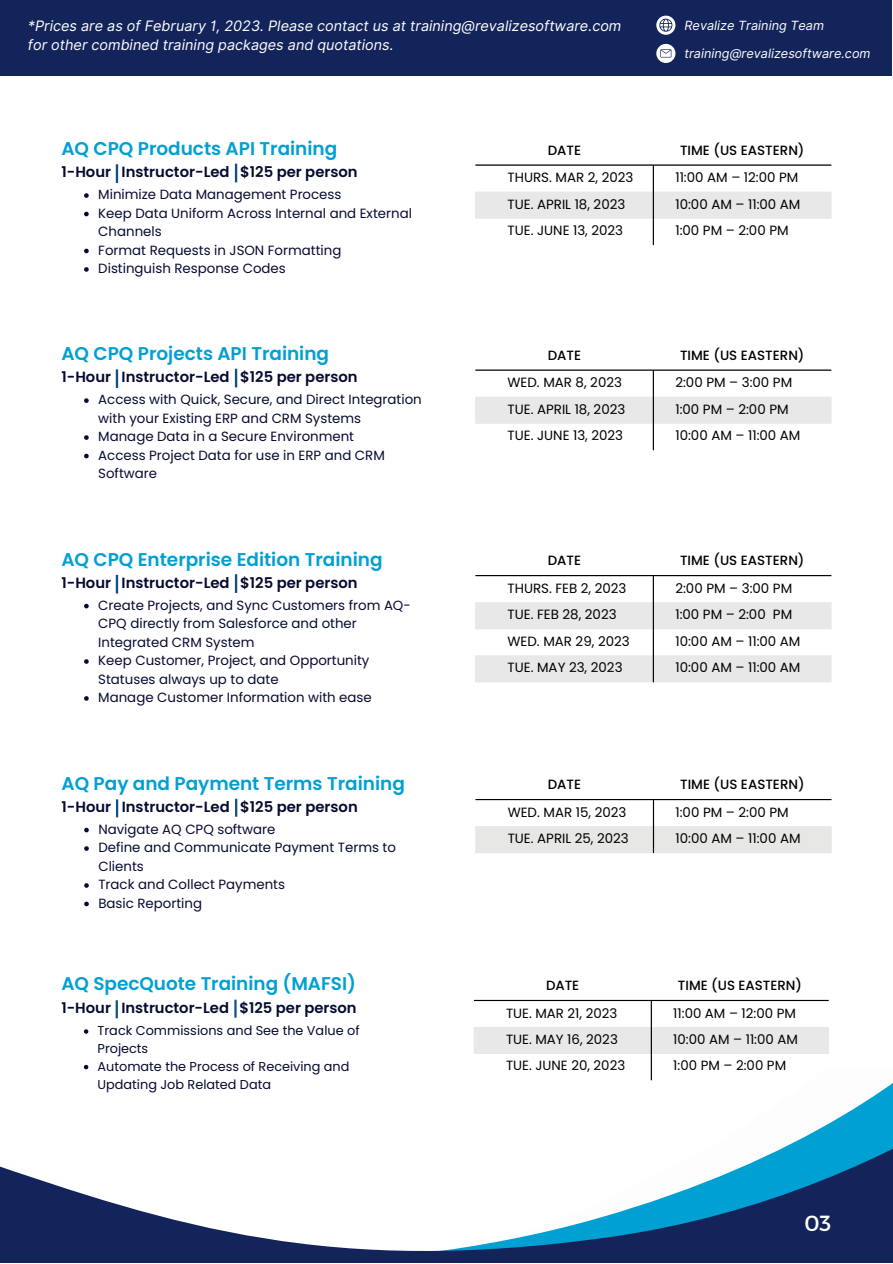
<style>
.page{position:relative;width:893px;height:1264px;background:#fff}
.page>*{position:absolute;margin:0;border:0;box-sizing:border-box;transform-origin:0 0}
.t1{font:21.9px "Montserrat";color:#fff}
.t2{font:600 18.45px "Poppins";color:#00a0d2}
.t3{font:600 14.7px "Poppins";color:#050a30}
.t4{font:italic 14.4px/19px "Inter";color:#fff}
.t5{font:13.35px/18.5px "Poppins";color:#050a30}
.t6{font:13.35px "Poppins";color:#000}
.t7{font:500 13.35px "Poppins";color:#000}
.t8{font:12.9px/17.9px "Poppins";color:#050a30}
.t9{font:italic 12.6px "Inter";color:#fff}
</style>
<div class="page">
<svg style="left:84px;top:193px;width:5px;height:5px"></svg>
<svg style="left:84px;top:212px;width:5px;height:4px"></svg>
<svg style="left:84px;top:249px;width:5px;height:4px"></svg>
<svg style="left:84px;top:267px;width:5px;height:5px"></svg>
<div style="left:475px;top:192px;width:356px;height:27px;background:#e8e8e8"></div>
<hr style="left:652px;top:166px;width:2px;height:79px;background:#000">
<hr style="left:475px;top:164px;width:356px;height:2px;background:#000">
<svg style="left:235px;top:164px;width:2px;height:18px"></svg>
<svg style="left:116px;top:164px;width:2px;height:19px"></svg>
<svg style="left:84px;top:398px;width:5px;height:5px"></svg>
<svg style="left:84px;top:435px;width:5px;height:5px"></svg>
<svg style="left:84px;top:454px;width:5px;height:4px"></svg>
<div style="left:475px;top:397px;width:356px;height:27px;background:#e8e8e8"></div>
<hr style="left:652px;top:371px;width:2px;height:79px;background:#000">
<hr style="left:475px;top:369px;width:356px;height:2px;background:#000">
<svg style="left:235px;top:369px;width:2px;height:18px"></svg>
<svg style="left:116px;top:369px;width:2px;height:19px"></svg>
<svg style="left:84px;top:604px;width:5px;height:4px"></svg>
<svg style="left:84px;top:659px;width:5px;height:5px"></svg>
<svg style="left:84px;top:696px;width:5px;height:4px"></svg>
<svg style="left:475px;top:602px;width:356px;height:80px"></svg>
<hr style="left:652px;top:576px;width:2px;height:106px;background:#000">
<hr style="left:475px;top:575px;width:356px;height:1px;background:#000">
<svg style="left:235px;top:574px;width:2px;height:19px"></svg>
<svg style="left:116px;top:575px;width:2px;height:18px"></svg>
<svg style="left:84px;top:827px;width:5px;height:5px"></svg>
<svg style="left:84px;top:846px;width:5px;height:4px"></svg>
<svg style="left:84px;top:883px;width:5px;height:4px"></svg>
<svg style="left:84px;top:901px;width:5px;height:5px"></svg>
<svg style="left:475px;top:800px;width:356px;height:53px"></svg>
<hr style="left:652px;top:800px;width:2px;height:53px;background:#000">
<hr style="left:475px;top:799px;width:356px;height:1px;background:#000">
<svg style="left:235px;top:798px;width:2px;height:18px"></svg>
<svg style="left:116px;top:799px;width:2px;height:18px"></svg>
<div style="left:0;top:0;width:891px;height:75px;background:#13245b"></div>
<svg style="left:656px;top:16px;width:19px;height:19px"></svg>
<svg style="left:656px;top:44px;width:19px;height:19px"></svg>
<svg style="left:0;top:1104px;width:892px;height:158px"></svg>
<div style="left:474px;top:1027px;width:354px;height:26px;background:#e8e8e8"></div>
<hr style="left:650px;top:1001px;width:2px;height:79px;background:#000">
<hr style="left:474px;top:999px;width:354px;height:2px;background:#000">
<svg style="left:234px;top:999px;width:2px;height:18px"></svg>
<svg style="left:116px;top:1000px;width:2px;height:18px"></svg>
<svg style="left:84px;top:1029px;width:4px;height:4px"></svg>
<svg style="left:84px;top:1064px;width:4px;height:5px"></svg>
<p class="t4" style="left:28px;top:17px;width:595px">*Prices are as of February 1, 2023. Please contact us at training@revalizesoftware.com for other combined training packages and quotations.</p>
<p class="t9" style="left:684px;top:17px;width:141px">Revalize Training Team</p>
<p class="t9" style="left:684px;top:46px;width:188px">training@revalizesoftware.com</p>
<h2 class="t2" style="left:61px;top:136px;width:277px">AQ CPQ Products API Training</h2>
<p class="t3" style="left:61px;top:162px;width:298px">1-Hour Instructor-Led $125 per person</p>
<p class="t5" style="left:98px;top:185px;width:315px">Minimize Data Management Process<br>Keep Data Uniform Across Internal and External<br>Channels<br>Format Requests in JSON Formatting<br>Distinguish Response Codes</p>
<h2 class="t2" style="left:61px;top:341px;width:269px">AQ CPQ Projects API Training</h2>
<p class="t3" style="left:61px;top:367px;width:298px">1-Hour Instructor-Led $125 per person</p>
<p class="t5" style="left:98px;top:390px;width:325px">Access with Quick, Secure, and Direct Integration with your Existing ERP and CRM Systems<br>Manage Data in a Secure Environment<br>Access Project Data for use in ERP and CRM Software</p>
<h2 class="t2" style="left:61px;top:546px;width:322px">AQ CPQ Enterprise Edition Training</h2>
<p class="t3" style="left:61px;top:572px;width:298px">1-Hour Instructor-Led $125 per person</p>
<p class="t5" style="left:98px;top:596px;width:314px">Create Projects, and Sync Customers from AQ-CPQ directly from Salesforce and other Integrated CRM System<br>Keep Customer, Project, and Opportunity Statuses always up to date<br>Manage Customer Information with ease</p>
<h2 class="t2" style="left:61px;top:770px;width:345px">AQ Pay and Payment Terms Training</h2>
<p class="t3" style="left:61px;top:796px;width:298px">1-Hour Instructor-Led $125 per person</p>
<p class="t5" style="left:98px;top:820px;width:299px">Navigate AQ CPQ software<br>Define and Communicate Payment Terms to<br>Clients<br>Track and Collect Payments<br>Basic Reporting</p>
<h2 class="t2" style="left:61px;top:971px;width:296px">AQ SpecQuote Training (MAFSI)</h2>
<p class="t8" style="left:98px;top:1021px;width:263px">Track Commissions and See the Value of<br>Projects<br>Automate the Process of Receiving and<br>Updating Job Related Data</p>
<p class="t3" style="left:61px;top:997px;width:297px">1-Hour Instructor-Led $125 per person</p>
<p class="t7" style="left:547px;top:141px;width:35px">DATE</p>
<p class="t7" style="left:680px;top:141px;width:126px">TIME (US EASTERN)</p>
<p class="t6" style="left:507px;top:168px;width:127px">THURS. MAR 2, 2023</p>
<p class="t6" style="left:675px;top:168px;width:125px">11:00 AM – 12:00 PM</p>
<p class="t6" style="left:507px;top:195px;width:119px">TUE. APRIL 18, 2023</p>
<p class="t6" style="left:675px;top:195px;width:127px">10:00 AM – 11:00 AM</p>
<p class="t6" style="left:507px;top:221px;width:117px">TUE. JUNE 13, 2023</p>
<p class="t6" style="left:675px;top:221px;width:115px">1:00 PM – 2:00 PM</p>
<p class="t7" style="left:547px;top:346px;width:35px">DATE</p>
<p class="t7" style="left:680px;top:346px;width:126px">TIME (US EASTERN)</p>
<p class="t6" style="left:507px;top:373px;width:116px">WED. MAR 8, 2023</p>
<p class="t6" style="left:675px;top:373px;width:118px">2:00 PM – 3:00 PM</p>
<p class="t6" style="left:507px;top:399px;width:119px">TUE. APRIL 18, 2023</p>
<p class="t6" style="left:675px;top:399px;width:115px">1:00 PM – 2:00 PM</p>
<p class="t6" style="left:507px;top:426px;width:117px">TUE. JUNE 13, 2023</p>
<p class="t6" style="left:675px;top:426px;width:127px">10:00 AM – 11:00 AM</p>
<p class="t7" style="left:547px;top:551px;width:35px">DATE</p>
<p class="t7" style="left:680px;top:551px;width:126px">TIME (US EASTERN)</p>
<p class="t6" style="left:507px;top:579px;width:120px">THURS. FEB 2, 2023</p>
<p class="t6" style="left:675px;top:579px;width:118px">2:00 PM – 3:00 PM</p>
<p class="t6" style="left:507px;top:605px;width:110px">TUE. FEB 28, 2023</p>
<p class="t6" style="left:675px;top:605px;width:118px">1:00 PM – 2:00 PM</p>
<p class="t6" style="left:507px;top:631px;width:124px">WED. MAR 29, 2023</p>
<p class="t6" style="left:675px;top:631px;width:127px">10:00 AM – 11:00 AM</p>
<p class="t6" style="left:507px;top:658px;width:116px">TUE. MAY 23, 2023</p>
<p class="t6" style="left:675px;top:658px;width:127px">10:00 AM – 11:00 AM</p>
<p class="t7" style="left:547px;top:775px;width:35px">DATE</p>
<p class="t7" style="left:680px;top:775px;width:126px">TIME (US EASTERN)</p>
<p class="t6" style="left:507px;top:802px;width:120px">WED. MAR 15, 2023</p>
<p class="t6" style="left:675px;top:802px;width:115px">1:00 PM – 2:00 PM</p>
<p class="t6" style="left:507px;top:829px;width:123px">TUE. APRIL 25, 2023</p>
<p class="t6" style="left:675px;top:829px;width:127px">10:00 AM – 11:00 AM</p>
<p class="t7" style="left:546px;top:976px;width:35px">DATE</p>
<p class="t7" style="left:678px;top:976px;width:125px">TIME (US EASTERN)</p>
<p class="t6" style="left:506px;top:1003px;width:113px">TUE. MAR 21, 2023</p>
<p class="t6" style="left:673px;top:1003px;width:124px">11:00 AM – 12:00 PM</p>
<p class="t6" style="left:506px;top:1029px;width:113px">TUE. MAY 16, 2023</p>
<p class="t6" style="left:673px;top:1029px;width:126px">10:00 AM – 11:00 AM</p>
<p class="t6" style="left:506px;top:1056px;width:121px">TUE. JUNE 20, 2023</p>
<p class="t6" style="left:673px;top:1056px;width:114px">1:00 PM – 2:00 PM</p>
<h1 class="t1" style="left:804px;top:1208px;width:28px">03</h1>
</div>
